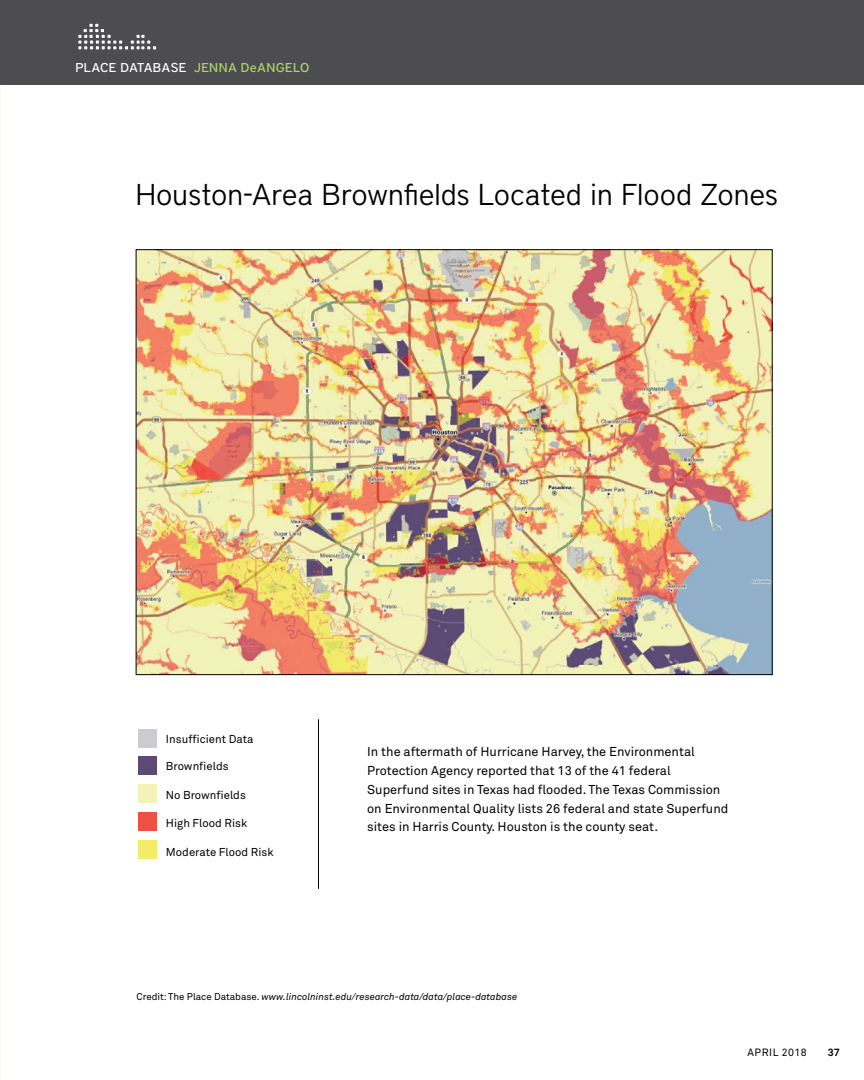
<style>
.page{position:relative;width:864px;height:1080px;background:#fff}
.page>*{position:absolute;margin:0;border:0;box-sizing:border-box;transform-origin:0 0}
.t1{font:300 30px "District";letter-spacing:-.005em;color:#000}
.t2{font:12.75px/18.8px "Akkurat Pro";color:#000}
.t3{font:500 12.75px "District";letter-spacing:.025em;color:#fff}
.t4{font:11.4px "Akkurat Pro";color:#000}
.t5{font:10.5px "Akkurat Pro";letter-spacing:.05em;color:#000}
.t6{font:700 10.5px "Akkurat Pro";color:#000}
.t7{font:italic 9.75px "Akkurat Pro";color:#000}
.s1{color:#afd46c}
.s2{font-style:normal}
</style>
<div class="page">
<div style="left:0;top:0;width:864px;height:85px;background:#4d4d4f"></div>
<div style="left:138px;top:729px;width:18px;height:18px;background:#cccbd0"></div>
<div style="left:138px;top:757px;width:18px;height:18px;background:#5c4a75"></div>
<div style="left:138px;top:784px;width:18px;height:18px;background:#f3f3b9"></div>
<div style="left:138px;top:813px;width:18px;height:18px;background:#f05043"></div>
<div style="left:138px;top:840px;width:18px;height:18px;background:#f1eb69"></div>
<img style="left:138px;top:251px;width:632px;height:422px">
<svg style="left:78px;top:23px;width:79px;height:27px"></svg>
<hr style="left:318px;top:719px;width:1px;height:170px;background:#000">
<p class="t3" style="left:75px;top:60px;width:235px">PLACE DATABASE <span class="s1">JENNA DeANGELO</span></p>
<h1 class="t1" style="left:136px;top:178px;width:644px">Houston-Area Brownfields Located in Flood Zones</h1>
<p class="t4" style="left:166px;top:733px;width:89px">Insufficient Data</p>
<p class="t4" style="left:166px;top:759px;width:64px">Brownfields</p>
<p class="t4" style="left:166px;top:788px;width:82px">No Brownfields</p>
<p class="t4" style="left:166px;top:816px;width:83px">High Flood Risk</p>
<p class="t4" style="left:166px;top:845px;width:109px">Moderate Flood Risk</p>
<p class="t2" style="left:367px;top:743px;width:363px">In the aftermath of Hurricane Harvey, the Environmental Protection Agency reported that 13 of the 41 federal Superfund sites in Texas had flooded. The Texas Commission on Environmental Quality lists 26 federal and state Superfund sites in Harris County. Houston is the county seat.</p>
<p class="t7" style="left:137px;top:991px;width:382px"><span class="s2">Credit: The Place Database.</span> www.lincolninst.edu/research-data/data/place-database</p>
<p class="t5" style="left:748px;top:1047px;width:61px">APRIL 2018</p>
<p class="t6" style="left:828px;top:1046px;width:13px">37</p>
</div>
